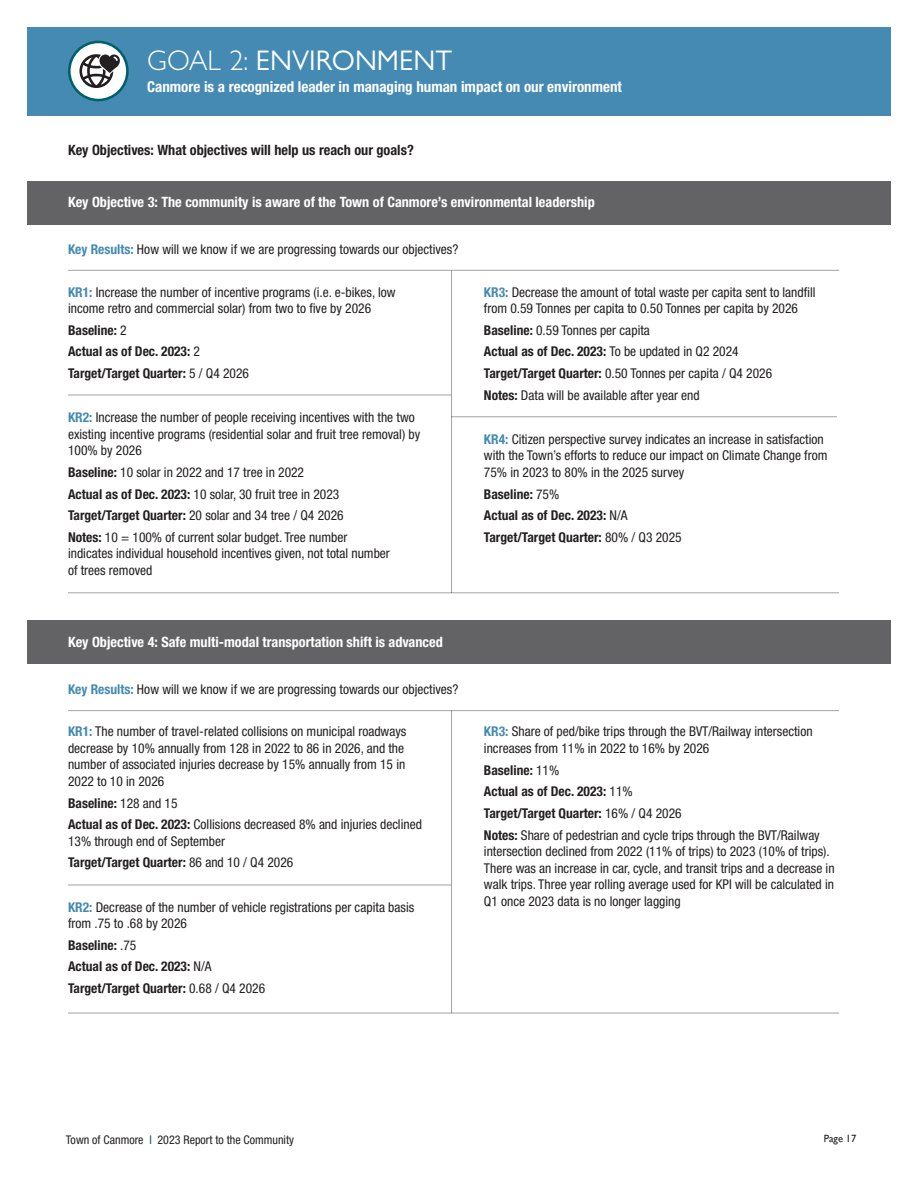
<style>
.page{position:relative;width:918px;height:1188px;background:#fff}
.page>*{position:absolute;margin:0;border:0;box-sizing:border-box;transform-origin:0 0}
.Front_title_regular{font:28.5px "Gill Sans Nova";color:#fff}
.Front_title_regular-2{font:700 condensed 15px "Helvetica Neue LT Std";color:#fff}
.t1{font:700 condensed 14.25px "Helvetica Neue LT Std";color:#fff}
.t2{font:700 condensed 14.25px "Helvetica Neue LT Std";color:#231f20}
.t3{font:condensed 13.5px/16.5px "Helvetica Neue LT Std";color:#231f20}
.t4{font:700 condensed 13.5px "Helvetica Neue LT Std";color:#231f20}
.t5{font:condensed 12px "Helvetica Neue LT Std";color:#231f20}
.t6{font:10.5px "Gill Sans";color:#231f20}
.s1{font-weight:300}
.s2{font-weight:700;color:#448ab2}
.s3{font-weight:400}
.s4{font-weight:700}
.s5{color:#124f6b}
</style>
<div class="page">
<div style="left:27px;top:27px;width:864px;height:88px;background:#448ab2"></div>
<svg style="left:69px;top:42px;width:58px;height:58px"></svg>
<svg style="left:79px;top:54px;width:41px;height:34px"></svg>
<div style="left:68px;top:41px;width:61px;height:60px;border:3px solid #006068;border-radius:50%"></div>
<div style="left:27px;top:182px;width:864px;height:43px;background:#636366"></div>
<hr style="left:68px;top:270px;width:771px;height:1px;background:#231f20">
<hr style="left:451px;top:271px;width:1px;height:322px;background:#231f20">
<hr style="left:68px;top:395px;width:383px;height:1px;background:#231f20">
<hr style="left:68px;top:592px;width:771px;height:1px;background:#231f20">
<div style="left:27px;top:620px;width:864px;height:44px;background:#636366"></div>
<hr style="left:68px;top:710px;width:771px;height:1px;background:#231f20">
<hr style="left:451px;top:710px;width:1px;height:303px;background:#231f20">
<hr style="left:68px;top:885px;width:383px;height:1px;background:#231f20">
<hr style="left:68px;top:1013px;width:771px;height:1px;background:#231f20">
<hr style="left:451px;top:416px;width:386px;height:1px;background:#231f20">
<p class="Front_title_regular" style="left:147px;top:43px;width:306px"><span class="s1">GOAL 2:</span> ENVIRONMENT</p>
<p class="Front_title_regular-2" style="left:147px;top:77px;width:476px">Canmore is a recognized leader in managing human impact on our environment</p>
<p class="t2" style="left:68px;top:142px;width:347px">Key Objectives: What objectives will help us reach our goals?</p>
<p class="t1" style="left:68px;top:194px;width:528px">Key Objective 3: The community is aware of the Town of Canmore’s environmental leadership</p>
<p class="t3" style="left:68px;top:241px;width:392px"><span class="s2">Key Results:</span> How will we know if we are progressing towards our objectives?</p>
<p class="t3" style="left:68px;top:284px;width:329px"><span class="s2">KR1:</span> Increase the number of incentive programs (i.e. e-bikes, low income retro and commercial solar) from two to five by 2026</p>
<p class="t4" style="left:68px;top:322px;width:60px">Baseline: <span class="s3">2</span></p>
<p class="t4" style="left:68px;top:343px;width:134px">Actual as of Dec. 2023: <span class="s3">2</span></p>
<p class="t4" style="left:68px;top:365px;width:182px">Target/Target Quarter: <span class="s3">5 / Q4 2026</span></p>
<p class="t3" style="left:68px;top:409px;width:354px"><span class="s2">KR2:</span> Increase the number of people receiving incentives with the two existing incentive programs (residential solar and fruit tree removal) by<br>100% by 2026</p>
<p class="t3" style="left:68px;top:464px;width:238px"><span class="s4">Baseline:</span> 10 solar in 2022 and 17 tree in 2022</p>
<p class="t3" style="left:68px;top:485px;width:273px"><span class="s4">Actual as of Dec. 2023:</span> 10 solar, 30 fruit tree in 2023</p>
<p class="t3" style="left:68px;top:507px;width:277px"><span class="s4">Target/Target Quarter:</span> 20 solar and 34 tree / Q4 2026</p>
<p class="t3" style="left:68px;top:529px;width:323px"><span class="s4">Notes:</span> 10 = 100% of current solar budget. Tree number indicates individual household incentives given, not total number of trees removed</p>
<p class="t3" style="left:484px;top:284px;width:333px"><span class="s2">KR3:</span> Decrease the amount of total waste per capita sent to landfill from 0.59 Tonnes per capita to 0.50 Tonnes per capita by 2026</p>
<p class="t3" style="left:484px;top:322px;width:167px"><span class="s4">Baseline:</span> 0.59 Tonnes per capita</p>
<p class="t4" style="left:484px;top:343px;width:256px">Actual as of Dec. 2023: <span class="s3">To be updated in Q2 2024</span></p>
<p class="t3" style="left:484px;top:365px;width:290px"><span class="s4">Target/Target Quarter:</span> 0.50 Tonnes per capita / Q4 2026</p>
<p class="t3" style="left:484px;top:387px;width:217px"><span class="s4">Notes:</span> Data will be available after year end</p>
<p class="t3" style="left:484px;top:431px;width:345px"><span class="s2">KR4:</span> Citizen perspective survey indicates an increase in satisfaction with the Town’s efforts to reduce our impact on Climate Change from<br>75% in 2023 to 80% in the 2025 survey</p>
<p class="t4" style="left:484px;top:486px;width:77px">Baseline: <span class="s3">75%</span></p>
<p class="t4" style="left:484px;top:507px;width:145px">Actual as of Dec. 2023: <span class="s3">N/A</span></p>
<p class="t4" style="left:484px;top:529px;width:199px">Target/Target Quarter: <span class="s3">80% / Q3 2025</span></p>
<p class="t1" style="left:68px;top:634px;width:376px">Key Objective 4: Safe multi-modal transportation shift is advanced</p>
<p class="t3" style="left:68px;top:681px;width:392px"><span class="s2">Key Results:</span> How will we know if we are progressing towards our objectives?</p>
<p class="t3" style="left:68px;top:723px;width:340px"><span class="s2">KR1:</span> The number of travel-related collisions on municipal roadways decrease by 10% annually from 128 in 2022 to 86 in 2026, and the number of associated injuries decrease by 15% annually from 15 in 2022 to 10 in 2026</p>
<p class="t4" style="left:68px;top:795px;width:111px">Baseline: <span class="s3">128 and 15</span></p>
<p class="t3" style="left:68px;top:816px;width:355px"><span class="s4">Actual as of Dec. 2023:</span> Collisions decreased 8% and injuries declined<br>13% through end of September</p>
<p class="t4" style="left:68px;top:854px;width:227px">Target/Target Quarter: <span class="s3">86 and 10 / Q4 2026</span></p>
<p class="t3" style="left:68px;top:898px;width:348px"><span class="s2">KR2:</span> Decrease of the number of vehicle registrations per capita basis from .75 to .68 by 2026</p>
<p class="t4" style="left:68px;top:937px;width:70px">Baseline: <span class="s3">.75</span></p>
<p class="t4" style="left:68px;top:958px;width:145px">Actual as of Dec. 2023: <span class="s3">N/A</span></p>
<p class="t4" style="left:68px;top:980px;width:199px">Target/Target Quarter: <span class="s3">0.68 / Q4 2026</span></p>
<p class="t3" style="left:484px;top:723px;width:330px"><span class="s2">KR3:</span> Share of ped/bike trips through the BVT/Railway intersection increases from 11% in 2022 to 16% by 2026</p>
<p class="t4" style="left:484px;top:762px;width:77px">Baseline: <span class="s3">11%</span></p>
<p class="t4" style="left:484px;top:783px;width:150px">Actual as of Dec. 2023: <span class="s3">11%</span></p>
<p class="t4" style="left:484px;top:805px;width:199px">Target/Target Quarter: <span class="s3">16% / Q4 2026</span></p>
<p class="t3" style="left:484px;top:826px;width:352px"><span class="s4">Notes:</span> Share of pedestrian and cycle trips through the BVT/Railway intersection declined from 2022 (11% of trips) to 2023 (10% of trips).<br>There was an increase in car, cycle, and transit trips and a decrease in walk trips. Three year rolling average used for KPI will be calculated in Q1 once 2023 data is no longer lagging</p>
<p class="t5" style="left:66px;top:1132px;width:230px">Town of Canmore <span class="s5">l</span> 2023 Report to the Community</p>
<p class="t6" style="left:824px;top:1133px;width:34px">Page 17</p>
</div>
